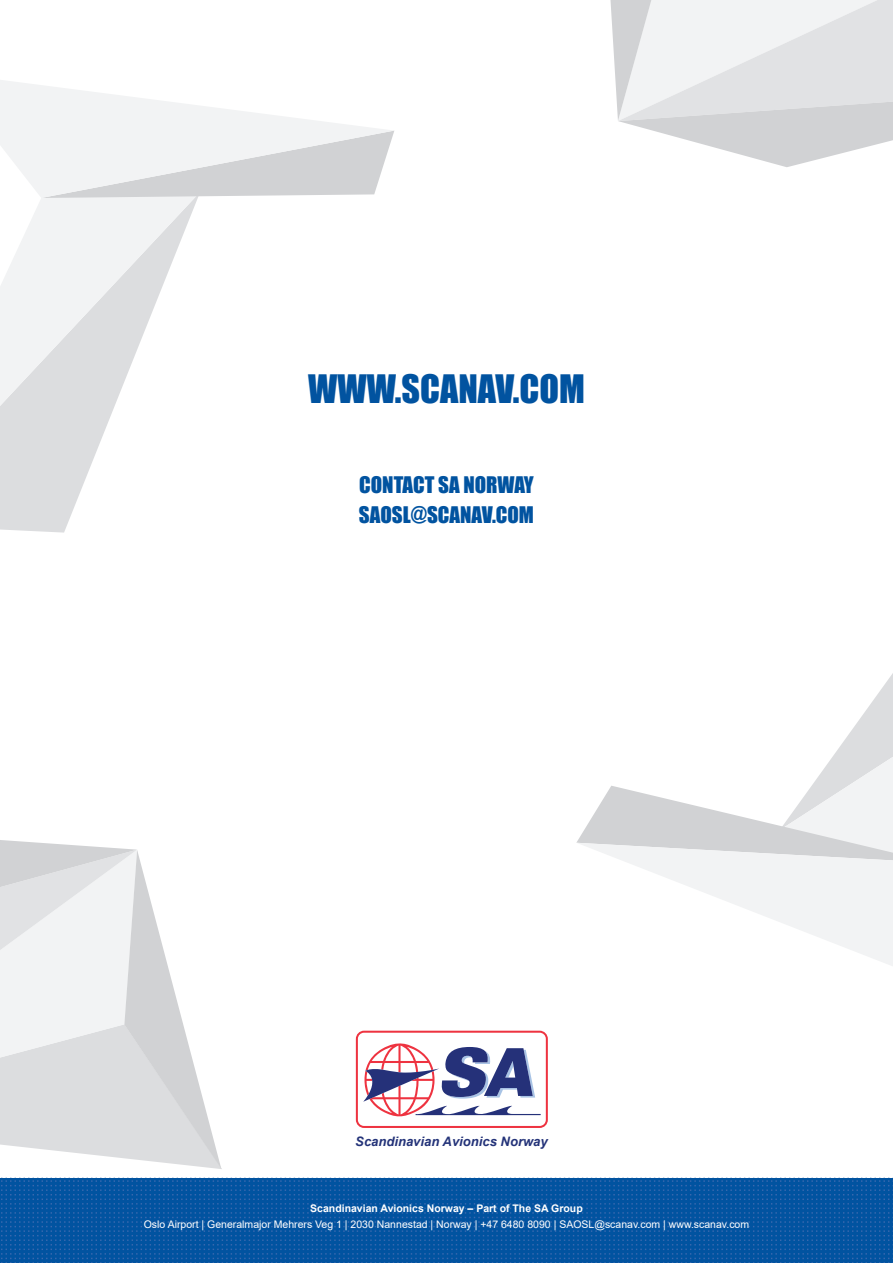
<style>
.page{position:relative;width:893px;height:1263px;background:#fff}
.page>*{position:absolute;margin:0;border:0;box-sizing:border-box;transform-origin:0 0}
.t1{font:36px "Impact";color:#0153a0}
.t2{font:21px/30px "Impact";color:#0153a0}
.t3{font:italic 700 13.05px "Arial";color:#243379}
.t4{font:10.5px "Arial";color:#fff}
.t5{font:700 10.5px "Arial";color:#fff}
</style>
<div class="page">
<img style="left:0;top:1178px;width:893px;height:85px">
<svg style="left:0;top:406px;width:115px;height:127px;fill:#dcdddf"></svg>
<svg style="left:0;top:198px;width:198px;height:208px"></svg>
<svg style="left:0;top:80px;width:394px;height:118px;fill:#f2f3f4"></svg>
<svg style="left:610px;top:0;width:283px;height:167px"></svg>
<svg style="left:576px;top:673px;width:317px;height:293px"></svg>
<svg style="left:0;top:840px;width:222px;height:329px"></svg>
<svg style="left:356px;top:1031px;width:192px;height:97px"></svg>
<h1 class="t1" style="left:308px;top:361px;width:278px">WWW.SCANAV.COM</h1>
<h2 class="t2" style="left:359px;top:469px;width:177px">CONTACT SA NORWAY<br>SAOSL@SCANAV.COM</h2>
<p class="t3" style="left:355px;top:1133px;width:194px">Scandinavian Avionics Norway</p>
<p class="t5" style="left:310px;top:1201px;width:274px">Scandinavian Avionics Norway – Part of The SA Group</p>
<p class="t4" style="left:144px;top:1217px;width:607px">Oslo Airport | Generalmajor Mehrers Veg 1 | 2030 Nannestad | Norway | +47 6480 8090 | SAOSL@scanav.com | www.scanav.com</p>
</div>
